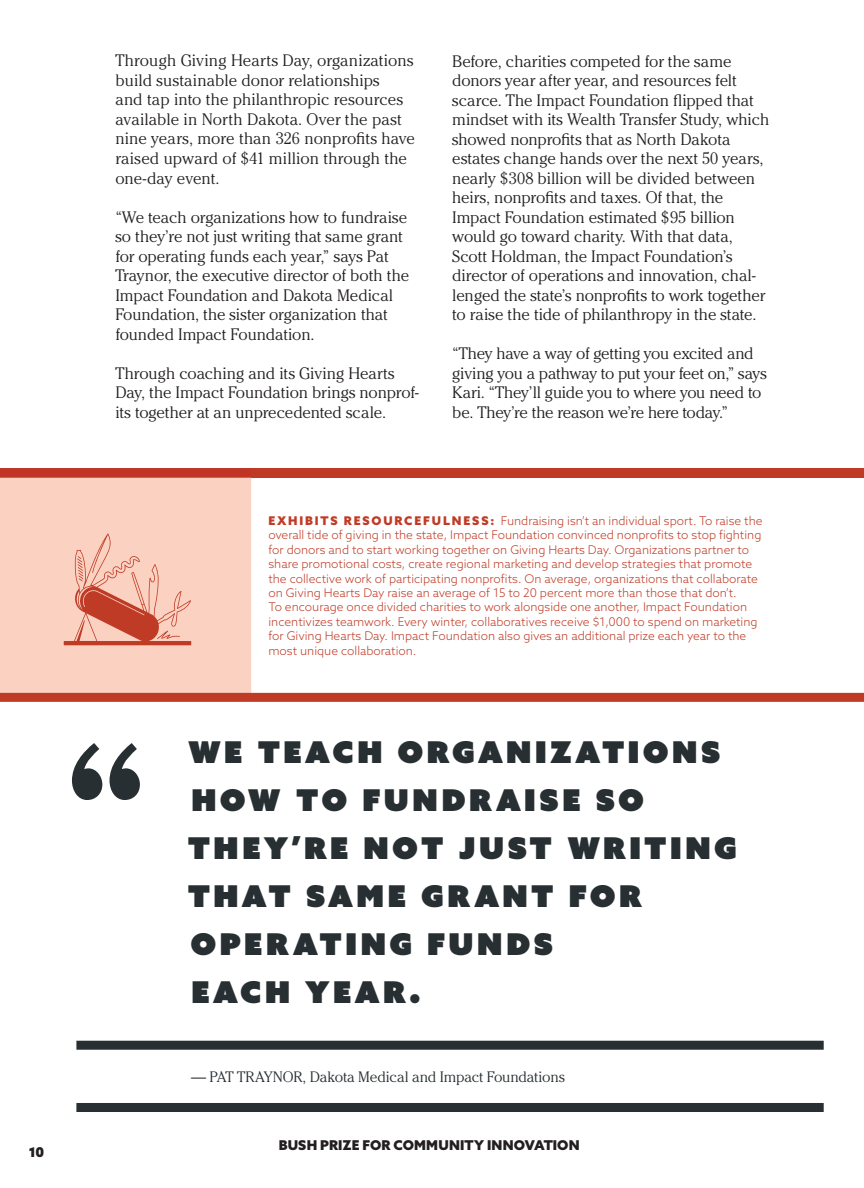
<style>
.page{position:relative;width:864px;height:1188px;background:#fff}
.page>*{position:absolute;margin:0;border:0;box-sizing:border-box;transform-origin:0 0}
.t1{font:30px/48px "Azo Sans Uber";letter-spacing:.105em;color:#282f32}
.t2{font:300 16.5px/19.5px "Cheltenham";letter-spacing:-.005em;color:#231f20}
.t3{font:300 15px "Cheltenham";letter-spacing:-.015em;color:#282f32}
.t4{font:900 13.5px "Azo Sans";letter-spacing:.01em;color:#231f20}
.t5{font:300 12px/14.4px "Azo Sans";color:#c03b26}
.s1{font-weight:900}
</style>
<div class="page">
<div style="left:0;top:469px;width:864px;height:9px;background:#c03b26"></div>
<div style="left:0;top:477px;width:251px;height:216px;background:#fbd2c1"></div>
<div style="left:76px;top:1040px;width:747px;height:9px;background:#282f32"></div>
<div style="left:76px;top:1103px;width:747px;height:9px;background:#282f32"></div>
<div style="left:0;top:693px;width:864px;height:9px;background:#c03b26"></div>
<svg style="left:64px;top:533px;width:127px;height:112px;background:#ecac9a"></svg>
<svg style="left:72px;top:743px;width:30px;height:57px"></svg>
<svg style="left:109px;top:743px;width:31px;height:57px"></svg>
<p class="t4" style="left:29px;top:1142px;width:17px">10</p>
<p class="t2" style="left:115px;top:51px;width:301px">Through Giving Hearts Day, organizations build sustainable donor relationships<br>and tap into the philanthropic resources available in North Dakota. Over the past nine years, more than 326 nonprofts have raised upward of $41 million through the one-day event.</p>
<p class="t2" style="left:115px;top:207px;width:295px">“We teach organizations how to fundraise so they’re not just writing that same grant for operating funds each year,” says Pat Traynor, the executive director of both the Impact Foundation and Dakota Medical Foundation, the sister organization that founded Impact Foundation.</p>
<p class="t2" style="left:115px;top:363px;width:305px">Through coaching and its Giving Hearts<br>Day, the Impact Foundation brings nonprof&shy;its together at an unprecedented scale.</p>
<p class="t2" style="left:452px;top:51px;width:319px">Before, charities competed for the same donors year after year, and resources felt scarce. The Impact Foundation fipped that mindset with its Wealth Transfer Study, which showed nonprofts that as North Dakota estates change hands over the next 50 years, nearly $308 billion will be divided between heirs, nonprofts and taxes. Of that, the Impact Foundation estimated $95 billion would go toward charity. With that data, Scott Holdman, the Impact Foundation’s director of operations and innovation, chal&shy;lenged the state’s nonprofts to work together to raise the tide of philanthropy in the state.</p>
<p class="t2" style="left:452px;top:343px;width:316px">“They have a way of getting you excited and giving you a pathway to put your feet on,” says Kari. “They’ll guide you to where you need to be. They’re the reason we’re here today.”</p>
<p class="t5" style="left:268px;top:513px;width:495px"><span class="s1">E X H I B IT S R E SOU RC E FU LN E S S:</span> Fundraising isn’t an individual sport. To raise the overall tide of giving in the state, Impact Foundation convinced nonprofts to stop fghting for donors and to start working together on Giving Hearts Day. Organizations partner to share promotional costs, create regional marketing and develop strategies that promote the collective work of participating nonprofts. On average, organizations that collaborate on Giving Hearts Day raise an average of 15 to 20 percent more than those that don’t.<br>To encourage once divided charities to work alongside one another, Impact Foundation incentivizes teamwork. Every winter, collaboratives receive $1,000 to spend on marketing for Giving Hearts Day. Impact Foundation also gives an additional prize each year to the most unique collaboration.</p>
<p class="t1" style="left:188px;top:728px;width:533px">WE TEACH ORGANIZATIONS</p>
<p class="t1" style="left:187px;top:776px;width:551px">HOW TO FUNDRAISE SO<br>THEY’RE NOT JUST WRITING<br>THAT SAME GRANT FOR<br>OPERATING FUNDS<br>EACH YEAR.</p>
<p class="t3" style="left:191px;top:1068px;width:375px">— PAT TRAYNOR, Dakota Medical and Impact Foundations</p>
<p class="t4" style="left:279px;top:1136px;width:302px">BUSH PRIZE FOR COMMUNITY INNOVATION</p>
</div>
